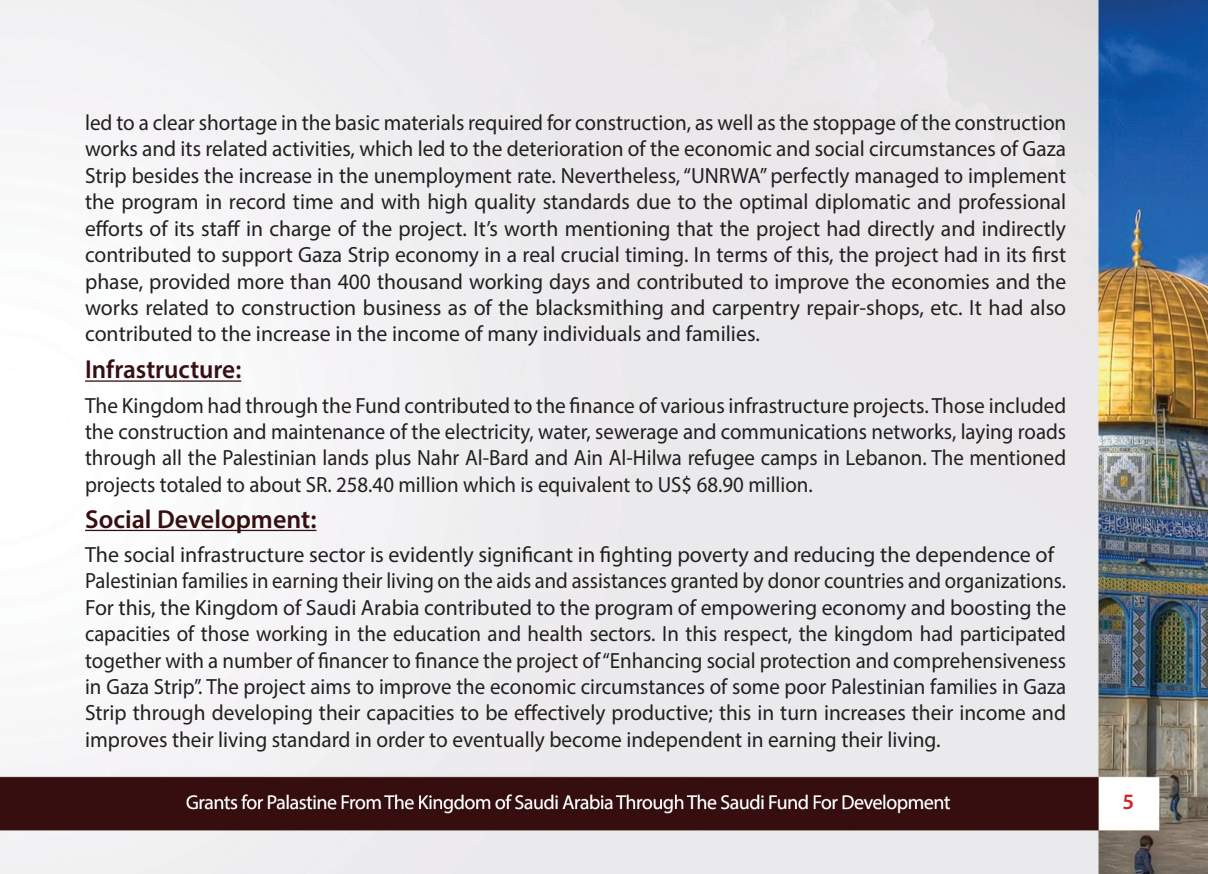
<style>
.page{position:relative;width:1208px;height:874px;background:#fff}
.page>*{position:absolute;margin:0;border:0;box-sizing:border-box;transform-origin:0 0}
.t1{font:600 26px "Myriad Pro";color:#360f11}
.t2{font:22px/26.4px "Myriad Pro";color:#231f20;text-align:justify}
.t3{font:22px/26.4px "Myriad Pro";color:#231f20;text-align:justify;scale:.96 1}
.t4{font:600 22px "Myriad Pro";color:#d1232a}
</style>
<div class="page">
<img style="left:0;top:0;width:1207px;height:873px">
<hr style="left:85px;top:380px;width:156px;height:1px;background:#360f11">
<hr style="left:85px;top:529px;width:231px;height:2px;background:#360f11">
<p class="t3" style="left:85px;top:109px;width:1023px">led to a clear shortage in the basic materials required for construction, as well as the stoppage of the construction works and its related activities, which led to the deterioration of the economic and social circumstances of Gaza Strip besides the increase in the unemployment rate. Nevertheless, “UNRWA” perfectly managed to implement the program in record time and with high quality standards due to the optimal diplomatic and professional efforts of its staff in charge of the project. It’s worth mentioning that the project had directly and indirectly contributed to support Gaza Strip economy in a real crucial timing. In terms of this, the project had in its first phase, provided more than 400 thousand working days and contributed to improve the economies and the works related to construction business as of the blacksmithing and carpentry repair-shops, etc. It had also contributed to the increase in the income of many individuals and families.</p>
<p class="t1" style="left:85px;top:353px;width:158px">Infrastructure:</p>
<p class="t2" style="left:85px;top:391px;width:982px">The Kingdom had through the Fund contributed to the finance of various infrastructure projects. Those included the construction and maintenance of the electricity, water, sewerage and communications networks, laying roads through all the Palestinian lands plus Nahr Al-Bard and Ain Al-Hilwa refugee camps in Lebanon. The mentioned projects totaled to about SR. 258.40 million which is equivalent to US$ 68.90 million.</p>
<p class="t1" style="left:85px;top:502px;width:233px">Social Development:</p>
<p class="t2" style="left:85px;top:540px;width:982px;text-align:left">The social infrastructure sector is evidently significant in fighting poverty and reducing the dependence of Palestinian families in earning their living on the aids and assistances granted by donor countries and organizations.<br>For this, the Kingdom of Saudi Arabia contributed to the program of empowering economy and boosting the capacities of those working in the education and health sectors. In this respect, the kingdom had participated together with a number of financer to finance the project of “Enhancing social protection and comprehensiveness in Gaza Strip”. The project aims to improve the economic circumstances of some poor Palestinian families in Gaza Strip through developing their capacities to be effectively productive; this in turn increases their income and improves their living standard in order to eventually become independent in earning their living.</p>
<p class="t4" style="left:1122px;top:786px;width:13px">5</p>
</div>
